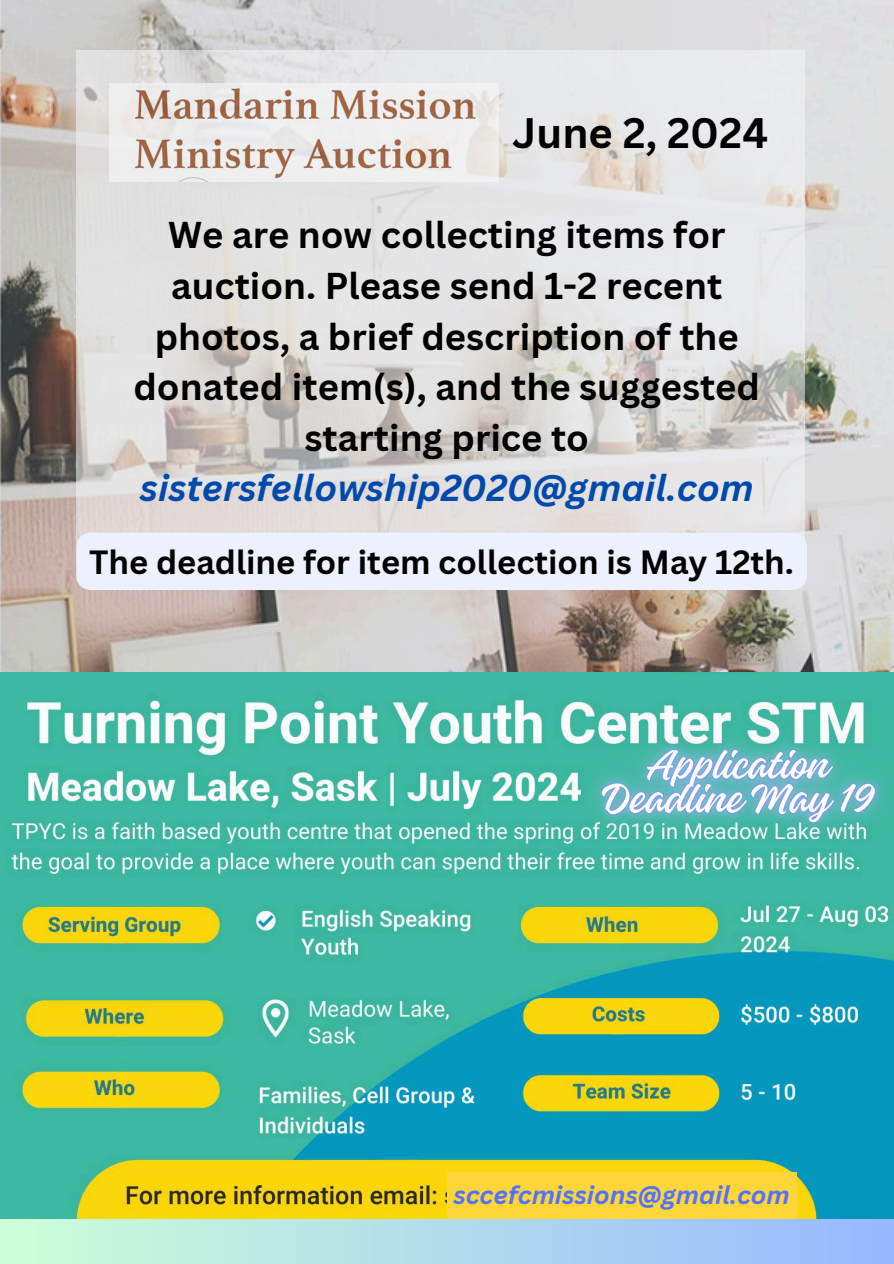
<style>
.page{position:relative;width:894px;height:1264px;background:#fff}
.page>*{position:absolute;margin:0;border:0;box-sizing:border-box;transform-origin:0 0}
.t1{font:700 41.55px "Canva Sans";color:#000}
.t2{font:700 36.3px/50.7px "Canva Sans";color:#000;text-align:center}
.t3{font:700 32.7px "Canva Sans";color:#000}
.t4{font:italic 700 24.9px "Canva Sans";color:#5271ff}
.s1{font-style:italic;color:#004aad}
</style>
<div class="page">
<svg style="left:0;top:1218px;width:893px;height:45px;background:#b1dbe7"></svg>
<img style="left:0;top:0;width:893px;height:1218px">
<svg style="left:76px;top:50px;width:728px;height:482px;background:#dfdedd"></svg>
<img style="left:110px;top:83px;width:388px;height:98px">
<div style="left:76px;top:532px;width:730px;height:58px;background:#edf0fd"></div>
<div style="left:446px;top:1171px;width:350px;height:47px;background:#fed639"></div>
<img style="left:543px;top:676px;width:350px;height:210px">
<h1 class="t1" style="left:512px;top:103px;width:257px">June 2, 2024</h1>
<p class="t2" style="left:133px;top:209px;width:628px">We are now collecting items for auction. Please send 1-2 recent photos, a brief description of the donated item(s), and the suggested starting price to <span class="s1">sistersfellowship2020@gmail.com</span></p>
<h3 class="t3" style="left:89px;top:538px;width:706px">The deadline for item collection is May 12th.</h3>
<p class="t4" style="left:453px;top:1176px;width:338px">sccefcmissions@gmail.com</p>
</div>
